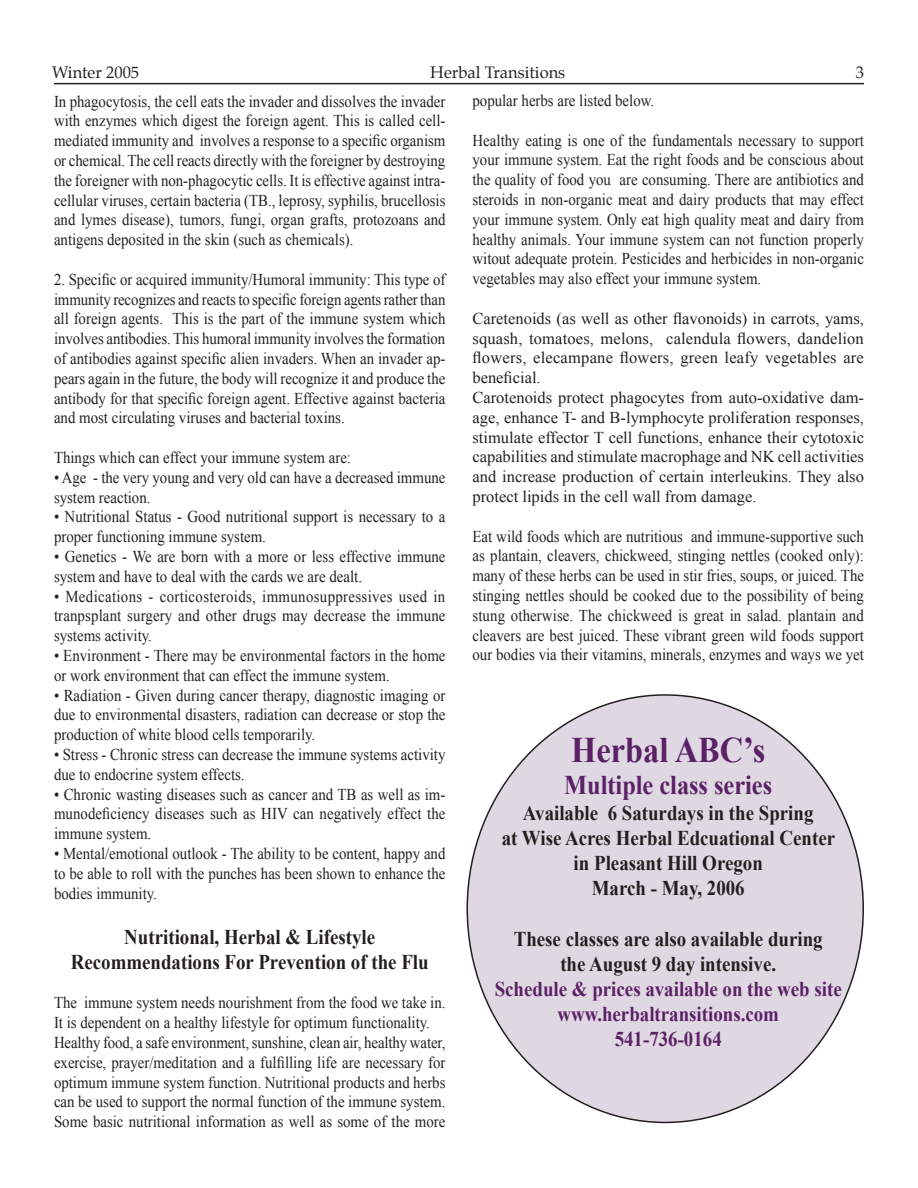
<style>
.page{position:relative;width:918px;height:1188px;background:#fff}
.page>*{position:absolute;margin:0;border:0;box-sizing:border-box;transform-origin:0 0}
.t1{font:700 36px "Times New Roman";color:#5a2165;scale:.9 1}
.t2{font:700 27px "Times New Roman";color:#5a2165;scale:.9 1}
.t3{font:700 21px/25.2px "Times New Roman";color:#231f20;text-align:center;scale:.9 1}
.t4{font:700 21px/25.2px "Times New Roman";color:#5a2165;text-align:center;scale:.9 1}
.t5{font:16.5px/19.8px "Times New Roman";color:#231f20;text-align:justify;scale:.9 1}
.t6{font:16.5px/19.8px "Times New Roman";color:#231f20}
.t7{font:16.5px "Palatino";color:#231f20}
</style>
<div class="page">
<hr style="left:54px;top:83px;width:810px;height:1px;background:#231f20">
<div style="left:467px;top:695px;width:396px;height:427px;background:#dfd7e2;border-radius:50%"></div>
<p class="t7" style="left:52px;top:61px;width:88px">Winter 2005</p>
<p class="t7" style="left:430px;top:61px;width:137px">Herbal Transitions</p>
<p class="t5" style="left:54px;top:91px;width:437px">In phagocytosis, the cell eats the invader and dissolves the invader with enzymes which digest the foreign agent. This is called cell&shy;mediated immunity and involves a response to a specific organism or chemical. The cell reacts directly with the foreigner by destroying the foreigner with non-phagocytic cells. It is effective against intra&shy;cellular viruses, certain bacteria (TB., leprosy, syphilis, brucellosis and lymes disease), tumors, fungi, organ grafts, protozoans and antigens deposited in the skin (such as chemicals).</p>
<p class="t5" style="left:54px;top:269px;width:437px">2. Specific or acquired immunity/Humoral immunity: This type of immunity recognizes and reacts to specific foreign agents rather than all foreign agents. This is the part of the immune system which involves antibodies. This humoral immunity involves the formation of antibodies against specific alien invaders. When an invader ap&shy;pears again in the future, the body will recognize it and produce the antibody for that specific foreign agent. Effective against bacteria and most circulating viruses and bacterial toxins.</p>
<p class="t5" style="left:54px;top:447px;width:332px">Things which can effect your immune system are:</p>
<p class="t5" style="left:54px;top:467px;width:437px">• Age - the very young and very old can have a decreased immune system reaction.</p>
<p class="t5" style="left:54px;top:507px;width:436px">• Nutritional Status - Good nutritional support is necessary to a proper functioning immune system.</p>
<p class="t5" style="left:54px;top:546px;width:437px">• Genetics - We are born with a more or less effective immune system and have to deal with the cards we are dealt.</p>
<p class="t5" style="left:54px;top:586px;width:437px">• Medications - corticosteroids, immunosuppressives used in tranpsplant surgery and other drugs may decrease the immune systems activity.</p>
<p class="t5" style="left:54px;top:645px;width:436px">• Environment - There may be environmental factors in the home or work environment that can effect the immune system.</p>
<p class="t5" style="left:54px;top:685px;width:437px">• Radiation - Given during cancer therapy, diagnostic imaging or due to environmental disasters, radiation can decrease or stop the production of white blood cells temporarily.</p>
<p class="t5" style="left:54px;top:744px;width:436px">• Stress - Chronic stress can decrease the immune systems activity due to endocrine system effects.</p>
<p class="t5" style="left:54px;top:784px;width:436px">• Chronic wasting diseases such as cancer and TB as well as im&shy;munodeficiency diseases such as HIV can negatively effect the immune system.</p>
<p class="t5" style="left:54px;top:843px;width:436px">• Mental/emotional outlook - The ability to be content, happy and to be able to roll with the punches has been shown to enhance the bodies immunity.</p>
<p class="t3" style="left:71px;top:924px;width:399px">Nutritional, Herbal &amp; Lifestyle<br>Recommendations For Prevention of the Flu</p>
<p class="t5" style="left:54px;top:993px;width:437px;text-align:left">The immune system needs nourishment from the food we take in.<br>It is dependent on a healthy lifestyle for optimum functionality.<br>Healthy food, a safe environment, sunshine, clean air, healthy water, exercise, prayer/meditation and a fulfilling life are necessary for optimum immune system function. Nutritional products and herbs can be used to support the normal function of the immune system.<br>Some basic nutritional information as well as some of the more</p>
<p class="t5" style="left:472px;top:90px;width:203px">popular herbs are listed below.</p>
<p class="t5" style="left:472px;top:130px;width:437px">Healthy eating is one of the fundamentals necessary to support your immune system. Eat the right foods and be conscious about the quality of food you are consuming. There are antibiotics and steroids in non-organic meat and dairy products that may effect your immune system. Only eat high quality meat and dairy from healthy animals. Your immune system can not function properly witout adequate protein. Pesticides and herbicides in non-organic vegetables may also effect your immune system.</p>
<p class="t6" style="left:472px;top:308px;width:393px">Caretenoids (as well as other flavonoids) in carrots, yams, squash, tomatoes, melons, calendula flowers, dandelion flowers, elecampane flowers, green leafy vegetables are beneficial.<br>Carotenoids protect phagocytes from auto-oxidative dam&shy;age, enhance T- and B-lymphocyte proliferation responses, stimulate effector T cell functions, enhance their cytotoxic capabilities and stimulate macrophage and NK cell activities and increase production of certain interleukins. They also protect lipids in the cell wall from damage.</p>
<p class="t5" style="left:472px;top:526px;width:437px">Eat wild foods which are nutritious and immune-supportive such as plantain, cleavers, chickweed, stinging nettles (cooked only): many of these herbs can be used in stir fries, soups, or juiced. The stinging nettles should be cooked due to the possibility of being stung otherwise. The chickweed is great in salad. plantain and cleavers are best juiced. These vibrant green wild foods support our bodies via their vitamins, minerals, enzymes and ways we yet</p>
<h1 class="t1" style="left:571px;top:729px;width:217px">Herbal ABC’s</h1>
<h2 class="t2" style="left:564px;top:770px;width:232px">Multiple class series</h2>
<p class="t3" style="left:502px;top:800px;width:372px">Available 6 Saturdays in the Spring<br>at Wise Acres Herbal Edcuational Center in Pleasant Hill Oregon<br>March - May, 2006</p>
<p class="t3" style="left:514px;top:926px;width:345px">These classes are also available during the August 9 day intensive.</p>
<p class="t4" style="left:495px;top:976px;width:387px">Schedule &amp; prices available on the web site www.herbaltransitions.com<br>541-736-0164</p>
</div>
